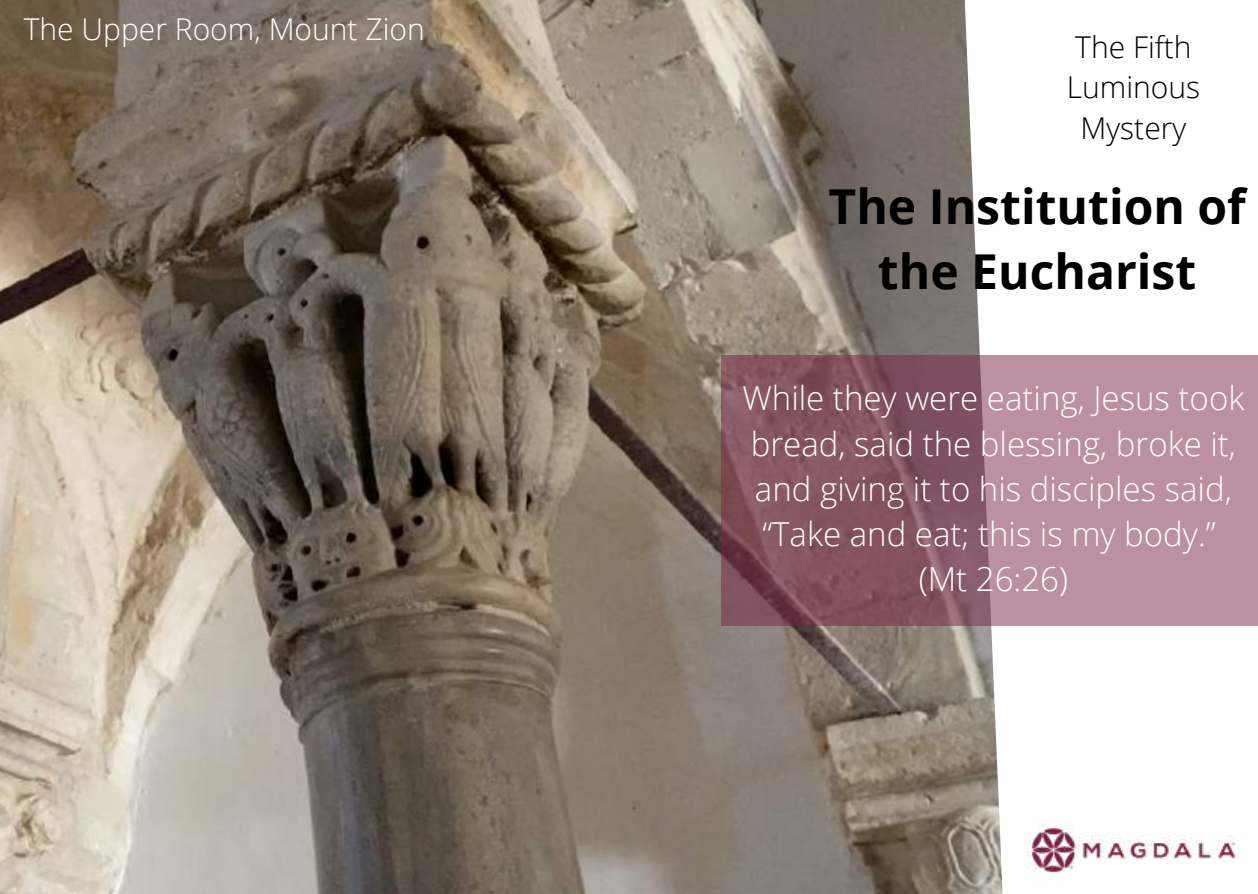
<style>
.page{position:relative;width:1258px;height:894px;background:#fff}
.page>*{position:absolute;margin:0;border:0;box-sizing:border-box;transform-origin:0 0}
.t1{font:700 48px/65.4px "Open Sans";color:#000;text-align:center}
.t2{font:300 33px/45px "Open Sans";color:#fff;text-align:center}
.t3{font:300 30px/40.5px "Open Sans";color:#000;text-align:center}
.t4{font:300 30px "Open Sans";color:#fff}
</style>
<div class="page">
<img style="left:0;top:0;width:1004px;height:893px">
<img style="left:1026px;top:822px;width:212px;height:57px">
<svg style="left:721px;top:355px;width:537px;height:270px;fill:#bb90a1"></svg>
<p class="t4" style="left:24px;top:8px;width:402px">The Upper Room, Mount Zion</p>
<p class="t3" style="left:1067px;top:26px;width:135px">The Fifth<br>Luminous<br>Mystery</p>
<h1 class="t1" style="left:828px;top:172px;width:419px">The Institution of the Eucharist</h1>
<p class="t2" style="left:742px;top:375px;width:503px">While they were eating, Jesus took bread, said the blessing, broke it, and giving it to his disciples said, “Take and eat; this is my body.” (Mt 26:26)</p>
</div>
